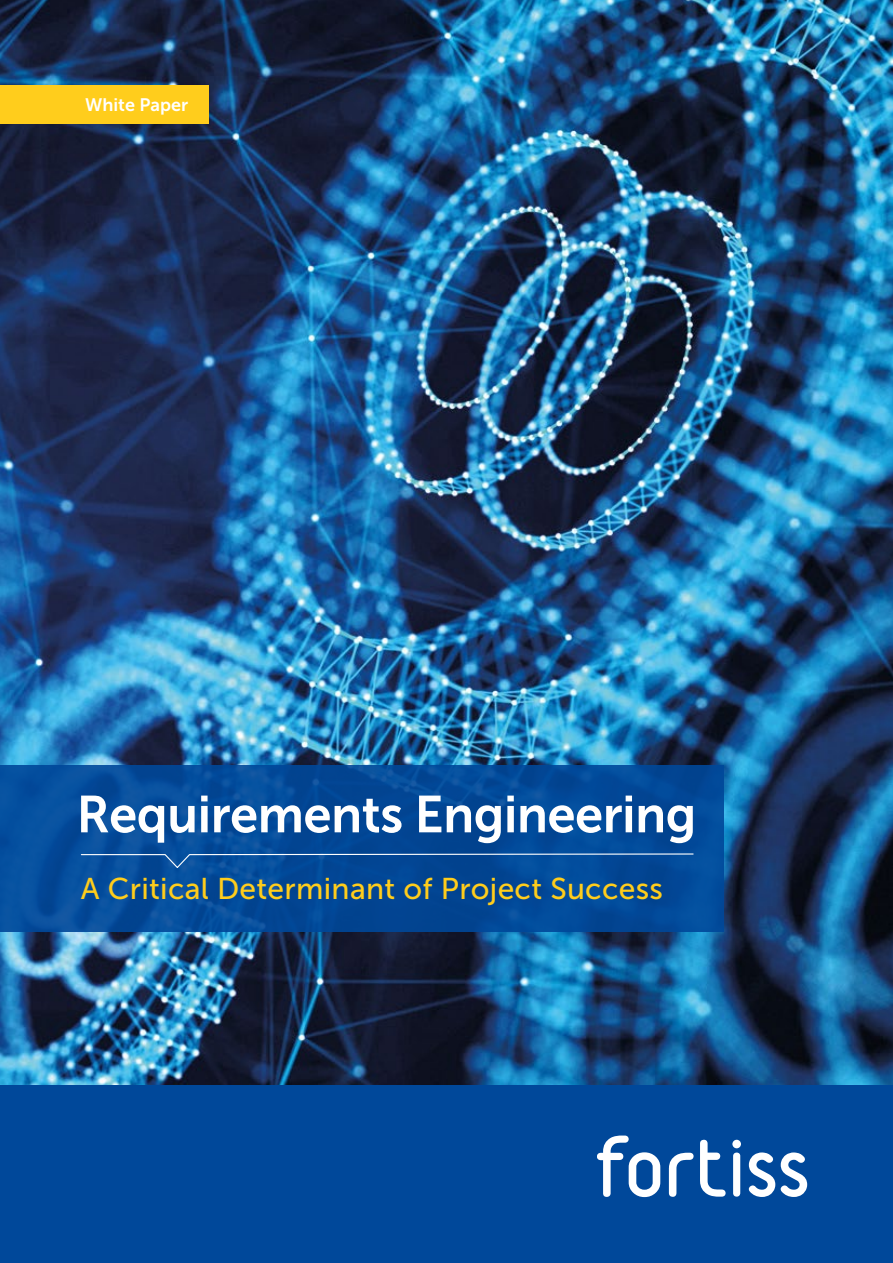
<style>
.page{position:relative;width:893px;height:1263px;background:#fff}
.page>*{position:absolute;margin:0;border:0;box-sizing:border-box;transform-origin:0 0}
.t1{font:51.75px "Museo Sans 700";letter-spacing:-.01em;color:#fff}
.t2{font:30px "Museo Sans 500";letter-spacing:.01em;color:#ffcd1c}
.t3{font:18px "Museo Sans 700";color:#fff}
</style>
<div class="page">
<img style="left:0;top:0;width:893px;height:1085px">
<div style="left:0;top:765px;width:724px;height:166px;background:#00489a"></div>
<div style="left:0;top:1085px;width:893px;height:178px;background:#00489a"></div>
<div style="left:733px;top:1152px;width:7px;height:44px;background:#fff;border-radius:4px"></div>
<svg style="left:749px;top:1152px;width:26px;height:45px"></svg>
<svg style="left:781px;top:1152px;width:26px;height:45px"></svg>
<svg style="left:598px;top:1136px;width:62px;height:61px"></svg>
<svg style="left:669px;top:1153px;width:25px;height:44px"></svg>
<svg style="left:700px;top:1140px;width:26px;height:56px"></svg>
<div style="left:732px;top:1140px;width:9px;height:8px;background:#fff;border-radius:50%"></div>
<svg style="left:80px;top:853px;width:614px;height:16px"></svg>
<div style="left:0;top:85px;width:208px;height:38px;background:#ffcd1c"></div>
<p class="t3" style="left:85px;top:95px;width:105px">White Paper</p>
<h1 class="t1" style="left:77px;top:786px;width:621px">Requirements Engineering</h1>
<p class="t2" style="left:81px;top:872px;width:584px">A Critical Determinant of Project Success</p>
</div>
